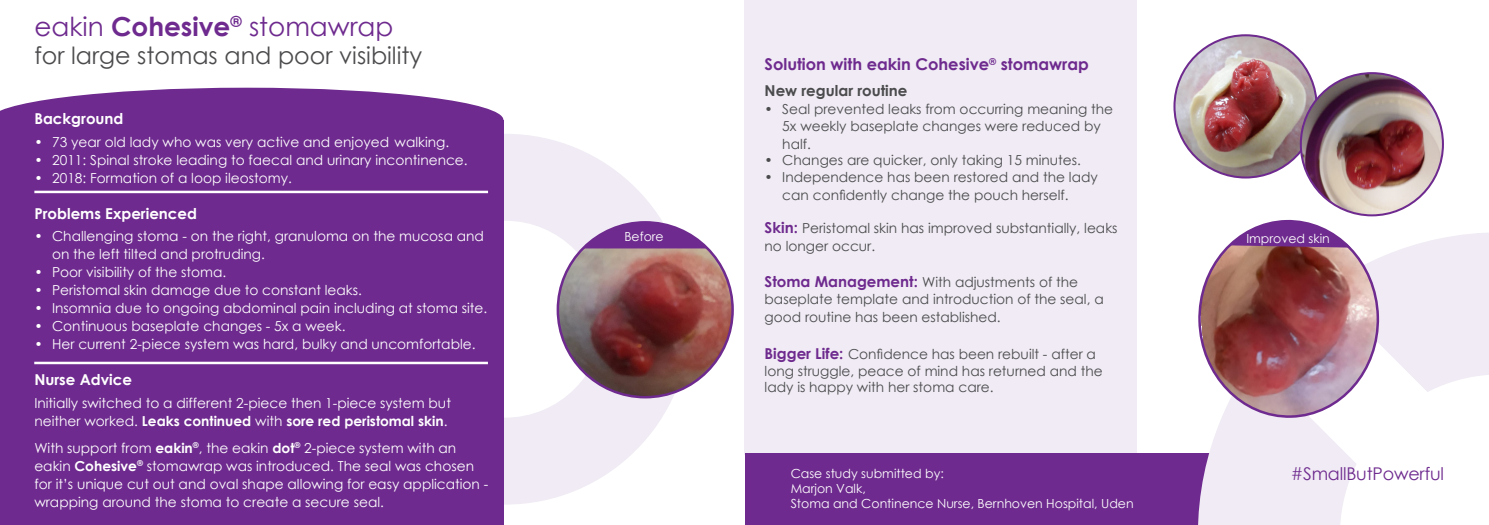
<style>
.page{position:relative;width:1489px;height:525px;background:#fff}
.page>*{position:absolute;margin:0;border:0;box-sizing:border-box;transform-origin:0 0}
.t1{font:26.25px "Century Gothic";color:#6e2a8e}
.t2{font:23.75px "Century Gothic";color:#4b4b4d}
.t3{font:17.5px "Century Gothic";letter-spacing:-.01em;color:#6e2a8e}
.t4{font:700 16.25px "Century Gothic";color:#6e2a8e}
.t5{font:700 15px "Century Gothic";color:#fff}
.t6{font:700 15px "Century Gothic";color:#4b4b4d}
.t7{font:13.75px/18px "Century Gothic";color:#fff}
.t8{font:13.75px/16.5px "Century Gothic";color:#4b4b4d}
.t9{font:12.5px "Century Gothic";color:#fff}
.s1{font-weight:700}
.s2{font-weight:700;font-size:15px;color:#6e2a8e}
</style>
<div class="page">
<div style="left:744px;top:0;width:392px;height:454px;background:#f0ebf4"></div>
<div style="left:745px;top:453px;width:495px;height:71px;background:#6e2a8e"></div>
<svg style="left:1198px;top:233px;width:290px;height:291px;background:#eee9f3"></svg>
<svg style="left:1339px;top:374px;width:149px;height:150px"></svg>
<svg style="left:1214px;top:251px;width:229px;height:228px;fill:#f0ebf4"></svg>
<div style="left:319px;top:134px;width:371px;height:370px;background:#f0ebf4;border-radius:50%"></div>
<div style="left:406px;top:220px;width:197px;height:197px;background:#fff;border-radius:50%"></div>
<div style="left:0;top:120px;width:503px;height:404px;background:#6e2a8e"></div>
<svg style="left:0;top:88px;width:503px;height:32px;fill:#6e2a8e"></svg>
<hr style="left:34px;top:190px;width:454px;height:3px;background:#fff">
<hr style="left:34px;top:361px;width:454px;height:3px;background:#fff">
<svg style="left:720px;top:301px;width:14px;height:53px"></svg>
<img style="left:1176px;top:35px;width:134px;height:142px">
<img style="left:1300px;top:74px;width:142px;height:141px">
<img style="left:558px;top:222px;width:174px;height:175px;border-radius:87px">
<svg style="left:583px;top:215px;width:124px;height:33px"></svg>
<img style="left:1198px;top:233px;width:180px;height:184px">
<svg style="left:1229px;top:213px;width:121px;height:34px"></svg>
<p class="t1" style="left:34px;top:8px;width:360px">eakin <span class="s1">Cohesive</span><sup>®</sup> stomawrap</p>
<p class="t2" style="left:34px;top:39px;width:389px">for large stomas and poor visibility</p>
<p class="t5" style="left:34px;top:107px;width:91px">Background</p>
<p class="t7" style="left:34px;top:132px;width:416px">• 73 year old lady who was very active and enjoyed walking.</p>
<p class="t7" style="left:34px;top:150px;width:435px">• 2011: Spinal stroke leading to faecal and urinary incontinence.</p>
<p class="t7" style="left:34px;top:168px;width:259px">• 2018: Formation of a loop ileostomy.</p>
<p class="t5" style="left:34px;top:202px;width:164px">Problems Experienced</p>
<p class="t7" style="left:52px;top:227px;width:433px;text-indent:-18px">• Challenging stoma - on the right, granuloma on the mucosa and on the left tilted and protruding.</p>
<p class="t7" style="left:34px;top:263px;width:193px">• Poor visibility of the stoma.</p>
<p class="t7" style="left:34px;top:281px;width:329px">• Peristomal skin damage due to constant leaks.</p>
<p class="t7" style="left:34px;top:299px;width:454px">• Insomnia due to ongoing abdominal pain including at stoma site.</p>
<p class="t7" style="left:34px;top:317px;width:312px">• Continuous baseplate changes - 5x a week.</p>
<p class="t7" style="left:34px;top:335px;width:442px">• Her current 2-piece system was hard, bulky and uncomfortable.</p>
<p class="t5" style="left:34px;top:368px;width:99px">Nurse Advice</p>
<p class="t7" style="left:34px;top:393px;width:418px">Initially switched to a different 2-piece then 1-piece system but neither worked. <span class="s1">Leaks continued</span> with <span class="s1">sore red peristomal skin</span>.</p>
<p class="t7" style="left:34px;top:438px;width:455px">With support from <span class="s1">eakin</span><sup>®</sup>, the eakin <span class="s1">dot</span><sup>®</sup> 2-piece system with an eakin <span class="s1">Cohesive</span><sup>®</sup> stomawrap was introduced. The seal was chosen for it’s unique cut out and oval shape allowing for easy application - wrapping around the stoma to create a secure seal.</p>
<p class="t4" style="left:764px;top:52px;width:326px">Solution with eakin Cohesive<sup>®</sup> stomawrap</p>
<p class="t6" style="left:764px;top:79px;width:144px">New regular routine</p>
<p class="t8" style="left:782px;top:100px;width:332px;line-height:17.5px;text-indent:-18px">• Seal prevented leaks from occurring meaning the<br>5x weekly baseplate changes were reduced by half.</p>
<p class="t8" style="left:764px;top:152px;width:318px">• Changes are quicker, only taking 15 minutes.</p>
<p class="t8" style="left:782px;top:168px;width:317px;line-height:18px;text-indent:-18px">• Independence has been restored and the lady can confidently change the pouch herself.</p>
<p class="t8" style="left:764px;top:219px;width:354px;line-height:18px"><span class="s2">Skin:</span> Peristomal skin has improved substantially, leaks no longer occur.</p>
<p class="t8" style="left:764px;top:273px;width:340px"><span class="s2">Stoma Management:</span> With adjustments of the baseplate template and introduction of the seal, a</p>
<p class="t8" style="left:764px;top:308px;width:238px">good routine has been established.</p>
<p class="t8" style="left:764px;top:345px;width:339px"><span class="s2">Bigger Life:</span> Confidence has been rebuilt - after a long struggle, peace of mind has returned and the lady is happy with her stoma care.</p>
<p class="t9" style="left:624px;top:227px;width:41px">Before</p>
<p class="t9" style="left:1246px;top:229px;width:85px">Improved skin</p>
<p class="t9" style="left:790px;top:465px;width:155px">Case study submitted by:</p>
<p class="t9" style="left:790px;top:480px;width:77px">Marjon Valk,</p>
<p class="t9" style="left:790px;top:495px;width:344px">Stoma and Continence Nurse, Bernhoven Hospital, Uden</p>
<p class="t3" style="left:1290px;top:461px;width:155px">#SmallButPowerful</p>
</div>
